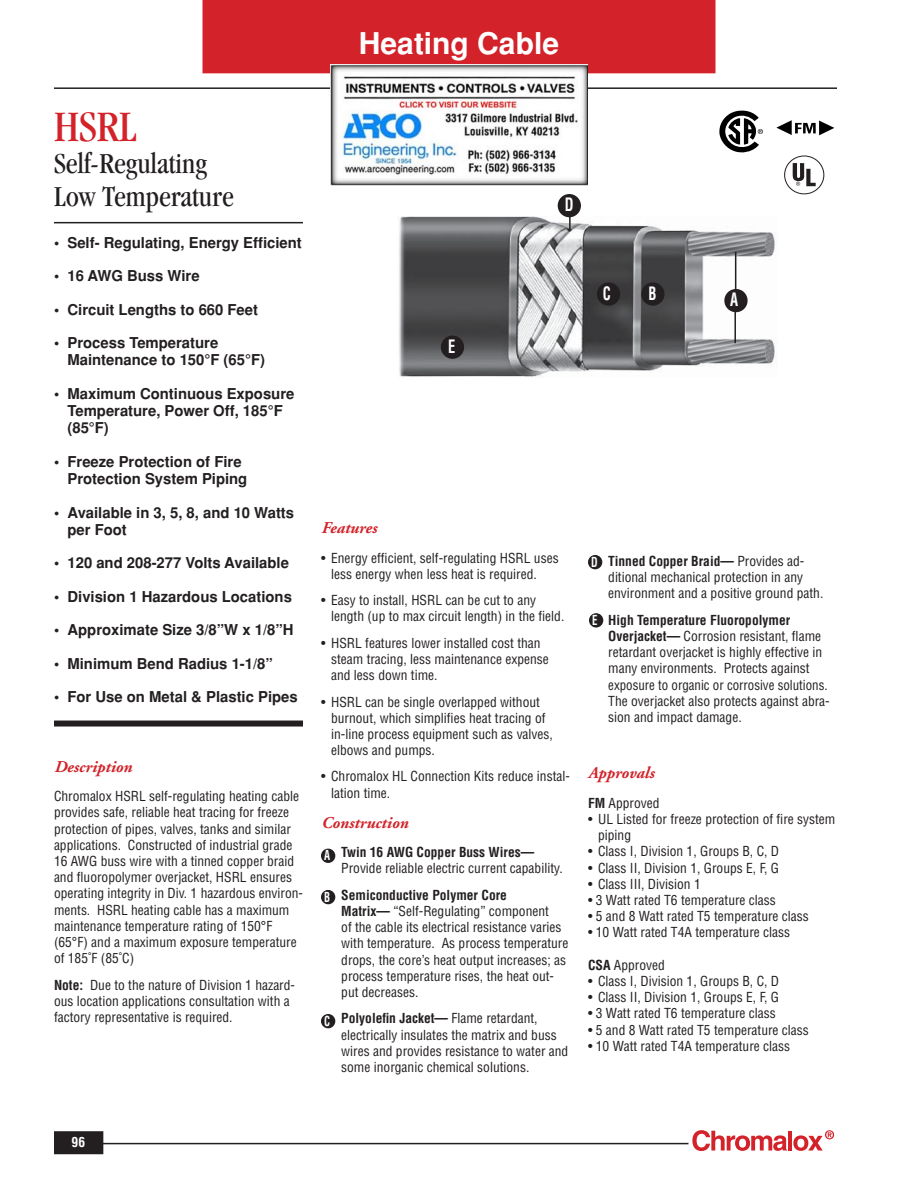
<style>
.page{position:relative;width:918px;height:1188px;background:#fff}
.page>*{position:absolute;margin:0;border:0;box-sizing:border-box;transform-origin:0 0}
.t1{font:condensed 45px "Garamond";color:#d32229}
.t2{font:condensed 30px/32.1px "Garamond";color:#231f20}
.t3{font:700 30px "Helvetica";color:#fff}
.t4{font:700 condensed 18px "Helvetica";color:#fff;scale:.8 1}
.t5{font:italic 700 16.5px "Adobe Garamond";color:#d32229}
.t6{font:700 15px/17.2px "Helvetica";color:#231f20}
.t7{font:condensed 13.5px/16.2px "Helvetica";color:#231f20}
.t8{font:700 condensed 13.5px "Helvetica";color:#231f20}
.t9{font:700 condensed 13.5px "Helvetica";color:#fff;scale:.8 1}
.t10{font:700 condensed 13.5px "Helvetica";color:#fff}
.s1{font-weight:700}
</style>
<div class="page">
<div style="left:55px;top:1132px;width:48px;height:22px;background:#231f20"></div>
<div style="left:54px;top:1131px;width:49px;height:23px;border:2px solid #231f20"></div>
<svg style="left:692px;top:1130px;width:95px;height:21px"></svg>
<hr style="left:788px;top:1131px;width:4px;height:20px;background:#d32229">
<svg style="left:793px;top:1130px;width:41px;height:21px"></svg>
<hr style="left:54px;top:87px;width:783px;height:2px;background:#231f20">
<hr style="left:99px;top:1143px;width:590px;height:1px;background:#231f20">
<div style="left:202px;top:0;width:514px;height:73px;background:#d32229"></div>
<hr style="left:54px;top:222px;width:249px;height:1px;background:#231f20">
<div style="left:54px;top:721px;width:249px;height:6px;background:#231f20"></div>
<div style="left:322px;top:849px;width:13px;height:13px;background:#231f20;border-radius:50%"></div>
<div style="left:321px;top:849px;width:14px;height:14px;border:2px solid #231f20;border-radius:50%"></div>
<div style="left:322px;top:891px;width:13px;height:13px;background:#231f20;border-radius:50%"></div>
<div style="left:321px;top:890px;width:14px;height:14px;border:2px solid #231f20;border-radius:50%"></div>
<div style="left:322px;top:1015px;width:13px;height:13px;background:#231f20;border-radius:50%"></div>
<div style="left:321px;top:1014px;width:14px;height:14px;border:2px solid #231f20;border-radius:50%"></div>
<div style="left:589px;top:556px;width:13px;height:13px;background:#231f20;border-radius:50%"></div>
<div style="left:588px;top:555px;width:14px;height:14px;border:2px solid #231f20;border-radius:50%"></div>
<div style="left:590px;top:614px;width:13px;height:13px;background:#231f20;border-radius:50%"></div>
<div style="left:589px;top:613px;width:14px;height:15px;border:2px solid #231f20;border-radius:50%"></div>
<img style="left:399px;top:216px;width:376px;height:161px">
<div style="left:725px;top:290px;width:22px;height:21px;background:#231f20;border-radius:50%"></div>
<div style="left:724px;top:289px;width:24px;height:23px;border:2px solid #231f20;border-radius:50%"></div>
<div style="left:642px;top:283px;width:22px;height:22px;background:#231f20;border-radius:50%"></div>
<div style="left:641px;top:282px;width:24px;height:24px;border:2px solid #231f20;border-radius:50%"></div>
<div style="left:598px;top:283px;width:21px;height:22px;background:#231f20;border-radius:50%"></div>
<div style="left:597px;top:282px;width:23px;height:24px;border:2px solid #231f20;border-radius:50%"></div>
<div style="left:558px;top:195px;width:22px;height:22px;background:#231f20;border-radius:50%"></div>
<div style="left:558px;top:194px;width:23px;height:23px;border:2px solid #231f20;border-radius:50%"></div>
<div style="left:442px;top:336px;width:21px;height:22px;background:#231f20;border-radius:50%"></div>
<div style="left:441px;top:336px;width:23px;height:23px;border:2px solid #231f20;border-radius:50%"></div>
<hr style="left:735px;top:252px;width:1px;height:39px;background:#231f20">
<hr style="left:734px;top:307px;width:2px;height:36px;background:#231f20">
<svg style="left:569px;top:216px;width:2px;height:14px"></svg>
<svg style="left:776px;top:120px;width:58px;height:15px"></svg>
<svg style="left:719px;top:110px;width:44px;height:43px"></svg>
<div style="left:784px;top:156px;width:40px;height:38px;border:1px solid #231f20;border-radius:50%"></div>
<svg style="left:792px;top:163px;width:24px;height:23px"></svg>
<img style="left:330px;top:65px;width:258px;height:121px">
<h2 class="t3" style="left:359px;top:33px;width:202px">Heating Cable</h2>
<h1 class="t1" style="left:54px;top:109px;width:84px">HSRL</h1>
<h2 class="t2" style="left:54px;top:150px;width:181px">Self-Regulating<br>Low Temperature</h2>
<p class="t6" style="left:54px;top:235px;width:249px">• Self- Regulating, Energy Efficient</p>
<p class="t6" style="left:54px;top:269px;width:147px">• 16 AWG Buss Wire</p>
<p class="t6" style="left:54px;top:302px;width:206px">• Circuit Lengths to 660 Feet</p>
<p class="t6" style="left:67px;top:336px;width:199px;text-indent:-13px">• Process Temperature<br>Maintenance to 150°F (65°F)</p>
<p class="t6" style="left:67px;top:386px;width:228px;text-indent:-13px">• Maximum Continuous Exposure<br>Temperature, Power Off, 185°F (85°F)</p>
<p class="t6" style="left:67px;top:454px;width:181px;text-indent:-13px">• Freeze Protection of Fire<br>Protection System Piping</p>
<p class="t6" style="left:67px;top:505px;width:228px;text-indent:-13px">• Available in 3, 5, 8, and 10 Watts per Foot</p>
<p class="t6" style="left:54px;top:556px;width:236px">• 120 and 208-277 Volts Available</p>
<p class="t6" style="left:54px;top:589px;width:239px">• Division 1 Hazardous Locations</p>
<p class="t6" style="left:54px;top:623px;width:241px">• Approximate Size 3/8”W x 1/8”H</p>
<p class="t6" style="left:54px;top:656px;width:220px">• Minimum Bend Radius 1-1/8”</p>
<p class="t6" style="left:54px;top:690px;width:245px">• For Use on Metal &amp; Plastic Pipes</p>
<p class="t5" style="left:54px;top:760px;width:79px">Description</p>
<p class="t7" style="left:54px;top:789px;width:250px">Chromalox HSRL self-regulating heating cable provides safe, reliable heat tracing for freeze protection of pipes, valves, tanks and similar applications. Constructed of industrial grade 16 AWG buss wire with a tinned copper braid and fluoropolymer overjacket, HSRL ensures operating integrity in Div. 1 hazardous environ&shy;ments. HSRL heating cable has a maximum maintenance temperature rating of 150°F (65°F) and a maximum exposure temperature of 185˚F (85˚C)</p>
<p class="t7" style="left:54px;top:978px;width:243px"><span class="s1">Note:</span> Due to the nature of Division 1 hazard&shy;ous location applications consultation with a factory representative is required.</p>
<h3 class="t4" style="left:448px;top:339px;width:10px">E</h3>
<h3 class="t4" style="left:565px;top:198px;width:12px">D</h3>
<h3 class="t4" style="left:603px;top:286px;width:12px">C</h3>
<h3 class="t4" style="left:648px;top:286px;width:12px">B</h3>
<h3 class="t4" style="left:730px;top:292px;width:12px">A</h3>
<p class="t5" style="left:321px;top:521px;width:57px">Features</p>
<p class="t7" style="left:331px;top:551px;width:229px;text-indent:-10px">• Energy efficient, self-regulating HSRL uses less energy when less heat is required.</p>
<p class="t7" style="left:331px;top:593px;width:235px;text-indent:-10px">• Easy to install, HSRL can be cut to any length (up to max circuit length) in the field.</p>
<p class="t7" style="left:331px;top:636px;width:219px;text-indent:-10px">• HSRL features lower installed cost than steam tracing, less maintenance expense and less down time.</p>
<p class="t7" style="left:331px;top:695px;width:223px;text-indent:-10px">• HSRL can be single overlapped without burnout, which simplifies heat tracing of in-line process equipment such as valves, elbows and pumps.</p>
<p class="t7" style="left:331px;top:770px;width:240px;text-indent:-10px">• Chromalox HL Connection Kits reduce instal&shy;lation time.</p>
<p class="t5" style="left:321px;top:816px;width:89px">Construction</p>
<p class="t8" style="left:341px;top:847px;width:195px">Twin 16 AWG Copper Buss Wires—</p>
<p class="t7" style="left:341px;top:862px;width:223px">Provide reliable electric current capability.</p>
<p class="t7" style="left:341px;top:888px;width:229px"><span class="s1">Semiconductive Polymer Core<br>Matrix—</span> “Self-Regulating” component<br>of the cable its electrical resistance varies with temperature. As process temperature drops, the core’s heat output increases; as process temperature rises, the heat out&shy;put decreases.</p>
<p class="t7" style="left:341px;top:1011px;width:229px"><span class="s1">Polyolefin Jacket—</span> Flame retardant, electrically insulates the matrix and buss wires and provides resistance to water and some inorganic chemical solutions.</p>
<p class="t9" style="left:324px;top:850px;width:9px">A</p>
<p class="t9" style="left:324px;top:892px;width:9px">B</p>
<p class="t9" style="left:324px;top:1016px;width:9px">C</p>
<p class="t9" style="left:591px;top:557px;width:10px">D</p>
<p class="t9" style="left:592px;top:615px;width:8px">E</p>
<p class="t7" style="left:608px;top:554px;width:217px"><span class="s1">Tinned Copper Braid—</span> Provides ad&shy;ditional mechanical protection in any environment and a positive ground path.</p>
<p class="t7" style="left:608px;top:613px;width:223px"><span class="s1">High Temperature Fluoropolymer Overjacket—</span> Corrosion resistant, flame retardant overjacket is highly effective in many environments. Protects against exposure to organic or corrosive solutions.<br>The overjacket also protects against abra&shy;sion and impact damage.</p>
<p class="t5" style="left:588px;top:766px;width:68px">Approvals</p>
<p class="t7" style="left:588px;top:796px;width:73px"><span class="s1">FM</span> Approved</p>
<p class="t7" style="left:598px;top:812px;width:239px;text-indent:-10px">• UL Listed for freeze protection of fire system piping</p>
<p class="t7" style="left:588px;top:845px;width:193px">• Class I, Division 1, Groups B, C, D</p>
<p class="t7" style="left:588px;top:861px;width:193px">• Class II, Division 1, Groups E, F, G</p>
<p class="t7" style="left:588px;top:877px;width:114px">• Class III, Division 1</p>
<p class="t7" style="left:588px;top:893px;width:189px">• 3 Watt rated T6 temperature class</p>
<p class="t7" style="left:588px;top:909px;width:222px">• 5 and 8 Watt rated T5 temperature class</p>
<p class="t7" style="left:588px;top:926px;width:204px">• 10 Watt rated T4A temperature class</p>
<p class="t7" style="left:588px;top:958px;width:78px"><span class="s1">CSA</span> Approved</p>
<p class="t7" style="left:588px;top:974px;width:193px">• Class I, Division 1, Groups B, C, D</p>
<p class="t7" style="left:588px;top:990px;width:193px">• Class II, Division 1, Groups E, F, G</p>
<p class="t7" style="left:588px;top:1007px;width:189px">• 3 Watt rated T6 temperature class</p>
<p class="t7" style="left:588px;top:1023px;width:222px">• 5 and 8 Watt rated T5 temperature class</p>
<p class="t7" style="left:588px;top:1039px;width:204px">• 10 Watt rated T4A temperature class</p>
<p class="t10" style="left:72px;top:1137px;width:15px">96</p>
</div>
